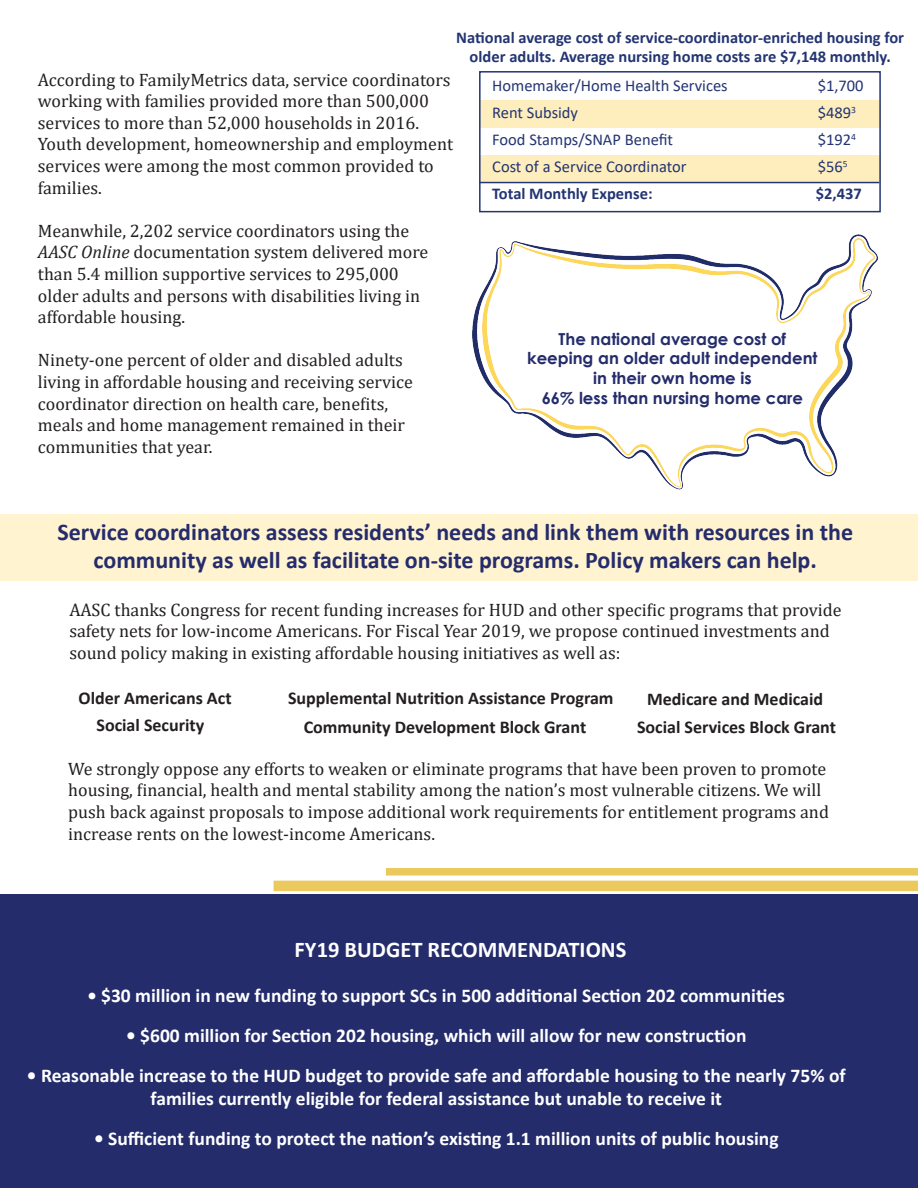
<style>
.page{position:relative;width:918px;height:1188px;background:#fff}
.page>*{position:absolute;margin:0;border:0;box-sizing:border-box;transform-origin:0 0}
.t1{font:700 24px/28.8px "Calibri";color:#242c6b;text-align:center}
.t2{font:700 22.5px "Calibri";color:#fff}
.t3{font:700 19.5px/23.4px "Calibri";color:#fff;text-align:center}
.t4{font:18px/21.6px "Cambria";color:#231f20}
.t5{font:700 18px "Calibri";color:#231f20}
.t6{font:700 16.5px/19.8px "Calibri";color:#233572;text-align:center}
.t7{font:16.5px "Calibri";color:#233572}
.t8{font:700 16.5px "Century Gothic";color:#242c6b}
.s1{font-style:italic}
.s2{font-size:18.75px}
</style>
<div class="page">
<div style="left:0;top:515px;width:918px;height:66px;background:#fff3d0"></div>
<div style="left:0;top:895px;width:918px;height:293px;background:#242c6b"></div>
<div style="left:274px;top:881px;width:644px;height:10px;background:#ecc95d"></div>
<div style="left:386px;top:868px;width:532px;height:8px;background:#ecc95d"></div>
<img style="left:472px;top:234px;width:406px;height:256px">
<div style="left:481px;top:155px;width:400px;height:28px;background:#ffeebd"></div>
<div style="left:481px;top:100px;width:400px;height:28px;background:#ffeebd"></div>
<div style="left:479px;top:71px;width:402px;height:141px;border:2px solid #233572"></div>
<hr style="left:479px;top:182px;width:400px;height:1px;background:#233572">
<p class="t6" style="left:456px;top:27px;width:449px">National average cost of service-coordinator-enriched housing for older adults. Average nursing home costs are $7,148 monthly.</p>
<p class="t4" style="left:38px;top:69px;width:417px">According to FamilyMetrics data, service coordinators working with families provided more than 500,000 services to more than 52,000 households in 2016.<br>Youth development, homeownership and employment services were among the most common provided to families.</p>
<p class="t4" style="left:38px;top:220px;width:373px">Meanwhile, 2,202 service coordinators using the</p>
<p class="t4" style="left:38px;top:241px;width:392px"><span class="s1">AASC Online</span> documentation system delivered more than 5.4 million supportive services to 295,000 older adults and persons with disabilities living in affordable housing.</p>
<p class="t4" style="left:38px;top:349px;width:376px">Ninety-one percent of older and disabled adults living in affordable housing and receiving service coordinator direction on health care, benefits, meals and home management remained in their communities that year.</p>
<p class="t7" style="left:492px;top:74px;width:237px">Homemaker/Home Health Services</p>
<p class="t7" style="left:818px;top:74px;width:47px">$1,700</p>
<p class="t7" style="left:492px;top:101px;width:87px">Rent Subsidy</p>
<p class="t7" style="left:818px;top:101px;width:40px">$489<sup>3</sup></p>
<p class="t7" style="left:492px;top:128px;width:182px">Food Stamps/SNAP Benefit</p>
<p class="t7" style="left:818px;top:128px;width:40px">$192<sup>4</sup></p>
<p class="t7" style="left:492px;top:155px;width:196px">Cost of a Service Coordinator</p>
<p class="t7" style="left:818px;top:155px;width:31px">$56<sup>5</sup></p>
<p class="t6" style="left:492px;top:184px;width:162px">Total Monthly Expense:</p>
<p class="t6" style="left:816px;top:184px;width:48px">$2,437</p>
<p class="t8" style="left:559px;top:326px;width:229px">The national average cost of</p>
<p class="t8" style="left:527px;top:346px;width:292px">keeping an older adult independent</p>
<p class="t8" style="left:593px;top:366px;width:160px">in their own home is</p>
<p class="t8" style="left:542px;top:386px;width:263px">66% less than nursing home care</p>
<p class="t1" style="left:57px;top:517px;width:797px">Service coordinators assess residents’ needs and link them with resources in the community as well as facilitate on-site programs. Policy makers can help.</p>
<p class="t4" style="left:69px;top:599px;width:774px">AASC thanks Congress for recent funding increases for HUD and other specific programs that provide safety nets for low-income Americans. For Fiscal Year 2019, we propose continued investments and sound policy making in existing affordable housing initiatives as well as:</p>
<p class="t5" style="left:288px;top:685px;width:327px">Supplemental Nutrition Assistance Program</p>
<p class="t5" style="left:79px;top:685px;width:155px">Older Americans Act</p>
<p class="t5" style="left:647px;top:686px;width:178px">Medicare and Medicaid</p>
<p class="t5" style="left:97px;top:712px;width:109px">Social Security</p>
<p class="t5" style="left:304px;top:714px;width:284px">Community Development Block Grant</p>
<p class="t5" style="left:637px;top:714px;width:200px">Social Services Block Grant</p>
<p class="t4" style="left:68px;top:758px;width:762px">We strongly oppose any efforts to weaken or eliminate programs that have been proven to promote housing, financial, health and mental stability among the nation’s most vulnerable citizens. We will push back against proposals to impose additional work requirements for entitlement programs and increase rents on the lowest-income Americans.</p>
<p class="t2" style="left:295px;top:933px;width:333px">FY19 BUDGET RECOMMENDATIONS</p>
<p class="t3" style="left:88px;top:984px;width:699px"><span class="s2">•</span> $30 million in new funding to support SCs in 500 additional Section 202 communities</p>
<p class="t3" style="left:126px;top:1024px;width:622px">• $600 million for Section 202 housing, which will allow for new construction</p>
<p class="t3" style="left:27px;top:1063px;width:820px">• Reasonable increase to the HUD budget to provide safe and affordable housing to the nearly 75% of families currently eligible for federal assistance but unable to receive it</p>
<p class="t3" style="left:94px;top:1126px;width:686px">• Sufficient funding to protect the nation’s existing 1.1 million units of public housing</p>
</div>
